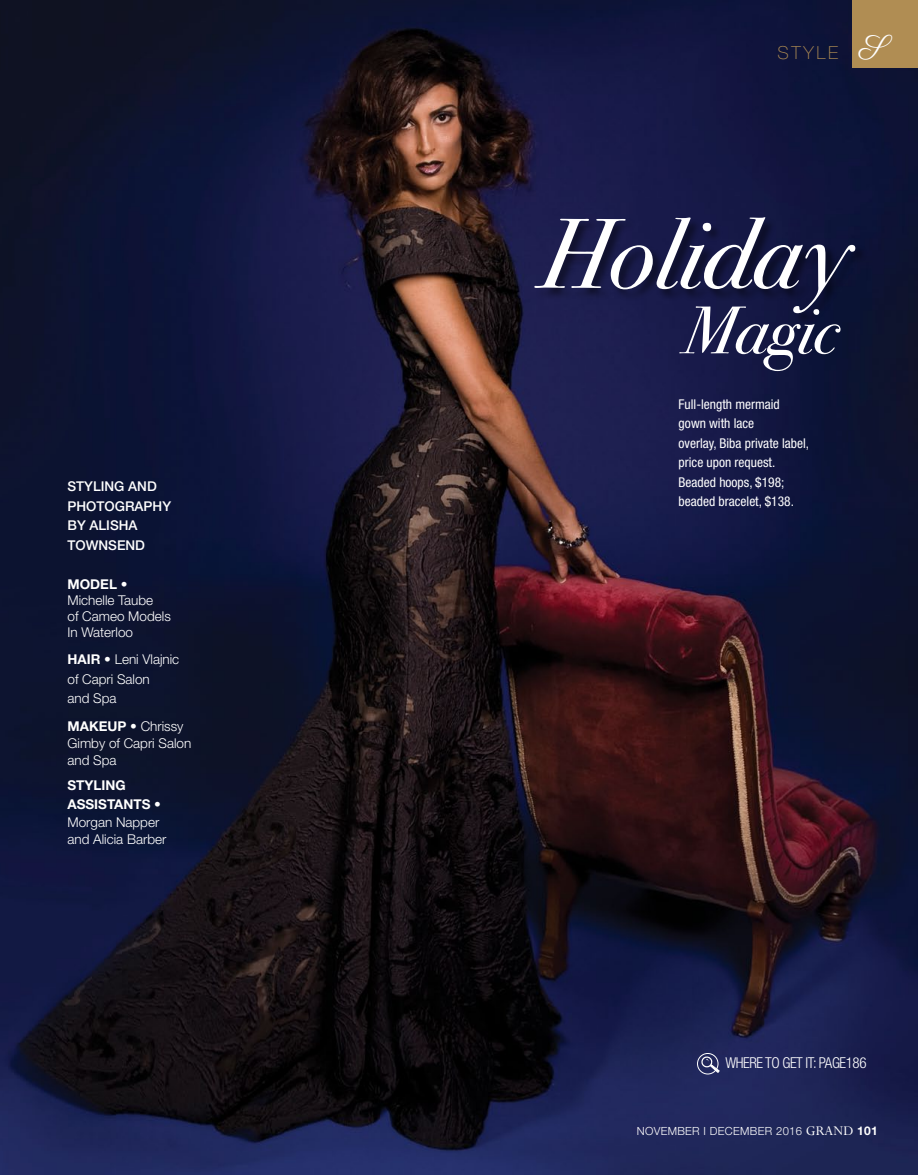
<style>
.page{position:relative;width:918px;height:1175px;background:#fff}
.page>*{position:absolute;margin:0;border:0;box-sizing:border-box;transform-origin:0 0}
.t1{font:99.3px "Bodoni Svty Two OSITCTT Book It";color:#fff}
.t2{font:67.5px "Bodoni Svty Two OSITCTT Book It";color:#fff}
.t3{font:100 18px "Helvetica Neue LT Std";letter-spacing:.15em;color:#b08d53}
.t4{font:300 condensed 15px "Helvetica Neue LT Std";letter-spacing:-.03em;color:#fff}
.t5{font:300 13.5px/17.2px "Helvetica Neue LT Std";color:#fff}
.t6{font:condensed 13.5px/19.5px "Helvetica Neue LT Std";color:#fff}
.t7{font:500 13.5px/19.5px "Helvetica Neue LT Std";color:#fff}
.t8{font:700 13.5px/19.5px "Helvetica Neue LT Std";color:#fff}
.t9{font:300 11.25px "Helvetica Neue LT Std";letter-spacing:.03em;color:#fff}
.s1{font-weight:700}
.s2{font-family:"Parisienne";font-weight:400;font-size:31.8px;color:#fff}
.s3{font-family:"Perpetua Std";font-weight:400;font-size:15px}
.s4{font-weight:700;font-size:12px}
</style>
<div class="page">
<img style="left:0;top:0;width:918px;height:1174px">
<div style="left:853px;top:0;width:65px;height:67px;background:#b08d53"></div>
<div style="left:535px;top:218px;width:333px;height:107px;background:#000;opacity:.45"></div>
<div style="left:697px;top:1053px;width:21px;height:21px;border:1px solid #fff;border-radius:50%"></div>
<svg style="left:701px;top:1055px;width:18px;height:17px"></svg>
<p class="t7" style="left:68px;top:476px;width:105px">STYLING AND<br>PHOTOGRAPHY<br>BY ALISHA<br>TOWNSEND</p>
<p class="t8" style="left:68px;top:574px;width:62px">MODEL •</p>
<p class="t5" style="left:68px;top:592px;width:105px;line-height:16.2px">Michelle Taube<br>of Cameo Models<br>In Waterloo</p>
<p class="t5" style="left:68px;top:649px;width:113px;line-height:19.5px"><span class="s1">HAIR •</span> Leni Vlajnic of Capri Salon<br>and Spa</p>
<p class="t5" style="left:68px;top:716px;width:125px"><span class="s1">MAKEUP •</span> Chrissy<br>Gimby of Capri Salon and Spa</p>
<p class="t8" style="left:68px;top:775px;width:95px">STYLING<br>ASSISTANTS •</p>
<p class="t5" style="left:68px;top:812px;width:100px">Morgan Napper and Alicia Barber</p>
<h3 class="t3" style="left:778px;top:42px;width:111px">STYLE <span class="s2">S</span></h3>
<h1 class="t1" style="left:540px;top:194px;width:311px">Holiday</h1>
<h2 class="t2" style="left:683px;top:289px;width:156px">Magic</h2>
<p class="t6" style="left:679px;top:394px;width:132px">Full-length mermaid gown with lace<br>overlay, Biba private label, price upon request.<br>Beaded hoops, $198; beaded bracelet, $138.</p>
<p class="t4" style="left:725px;top:1054px;width:143px">WHERE TO GET IT: PAGE186</p>
<p class="t9" style="left:637px;top:1124px;width:243px">NOVEMBER I DECEMBER 2016 <span class="s3">GRAND</span> <span class="s4">101</span></p>
</div>
